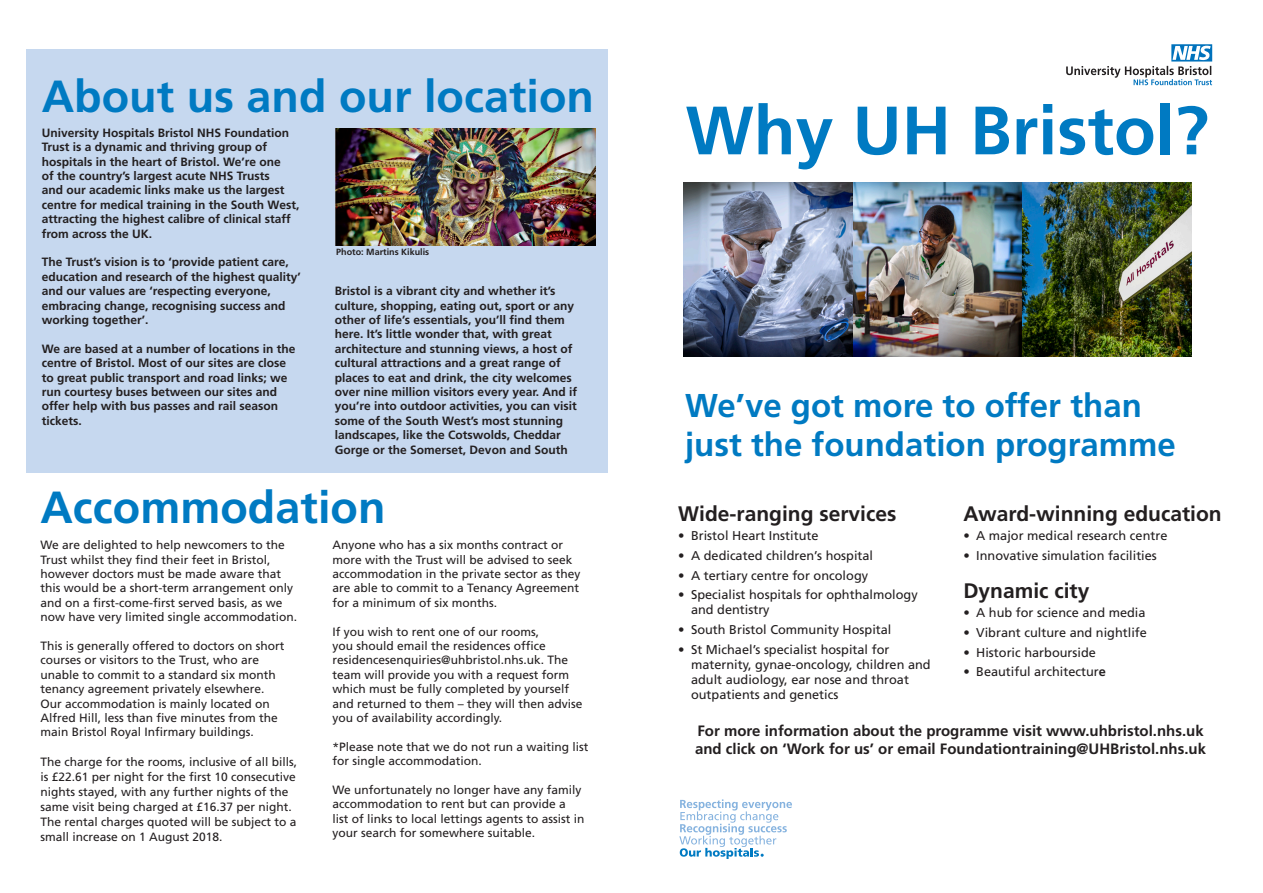
<style>
.page{position:relative;width:1263px;height:893px;background:#fff}
.page>*{position:absolute;margin:0;border:0;box-sizing:border-box;transform-origin:0 0}
.t1{font:700 68.25px "Frutiger LT Std";color:#007ac2}
.t2{font:700 45px "Frutiger LT Std";color:#007ac2}
.t3{font:700 33px/39.6px "Frutiger LT Std";color:#007ac2}
.intro_header{font:700 21px "Frutiger LT Std";color:#231f20}
.intro_header-2{font:700 15px/18px "Frutiger LT Std";color:#231f20}
.t4{font:12.75px/15.3px "Frutiger LT Std";color:#231f20}
.t5{font:12px/14.4px "Frutiger LT Std";color:#231f20}
.t6{font:700 12px/14.4px "Frutiger LT Std";color:#231f20}
.t7{font:700 9px "Frutiger LT Std";color:#231f20}
.s1{font-weight:700}
</style>
<div class="page">
<div style="left:26px;top:49px;width:582px;height:423px;background:#c6d8ef"></div>
<svg style="left:1066px;top:44px;width:146px;height:41px"></svg>
<svg style="left:679px;top:799px;width:113px;height:60px"></svg>
<img style="left:684px;top:182px;width:507px;height:175px">
<img style="left:335px;top:129px;width:260px;height:117px">
<p class="t2" style="left:42px;top:70px;width:554px">About us and our location</p>
<p class="t6" style="left:42px;top:125px;width:259px">University Hospitals Bristol NHS Foundation Trust is a dynamic and thriving group of hospitals in the heart of Bristol. We’re one<br>of the country’s largest acute NHS Trusts<br>and our academic links make us the largest centre for medical training in the South West, attracting the highest calibre of clinical staff from across the UK.</p>
<p class="t6" style="left:42px;top:255px;width:261px">The Trust’s vision is to ‘provide patient care, education and research of the highest quality’ and our values are ‘respecting everyone, embracing change, recognising success and working together’.</p>
<p class="t6" style="left:42px;top:341px;width:255px">We are based at a number of locations in the centre of Bristol. Most of our sites are close to great public transport and road links; we run courtesy buses between our sites and offer help with bus passes and rail season tickets.</p>
<p class="t7" style="left:336px;top:246px;width:95px">Photo: Martins Kikulis</p>
<p class="t6" style="left:335px;top:284px;width:244px">Bristol is a vibrant city and whether it’s culture, shopping, eating out, sport or any other of life’s essentials, you’ll find them here. It’s little wonder that, with great architecture and stunning views, a host of cultural attractions and a great range of places to eat and drink, the city welcomes over nine million visitors every year. And if you’re into outdoor activities, you can visit some of the South West’s most stunning landscapes, like the Cotswolds, Cheddar Gorge or the Somerset, Devon and South</p>
<p class="t2" style="left:40px;top:481px;width:346px">Accommodation</p>
<p class="t5" style="left:40px;top:538px;width:258px">We are delighted to help newcomers to the Trust whilst they find their feet in Bristol, however doctors must be made aware that this would be a short-term arrangement only and on a first-come-first served basis, as we now have very limited single accommodation.</p>
<p class="t5" style="left:40px;top:639px;width:245px">This is generally offered to doctors on short courses or visitors to the Trust, who are unable to commit to a standard six month tenancy agreement privately elsewhere.</p>
<p class="t5" style="left:40px;top:696px;width:239px">Our accommodation is mainly located on<br>Alfred Hill, less than five minutes from the main Bristol Royal Infirmary buildings.</p>
<p class="t5" style="left:40px;top:754px;width:258px;line-height:15px">The charge for the rooms, inclusive of all bills, is £22.61 per night for the first 10 consecutive nights stayed, with any further nights of the same visit being charged at £16.37 per night.<br>The rental charges quoted will be subject to a small increase on 1 August 2018.</p>
<p class="t5" style="left:332px;top:538px;width:250px">Anyone who has a six months contract or more with the Trust will be advised to seek accommodation in the private sector as they are able to commit to a Tenancy Agreement for a minimum of six months.</p>
<p class="t5" style="left:332px;top:624px;width:252px">If you wish to rent one of our rooms,<br>you should email the residences office residencesenquiries@uhbristol.nhs.uk. The team will provide you with a request form which must be fully completed by yourself and returned to them – they will then advise you of availability accordingly.</p>
<p class="t5" style="left:332px;top:739px;width:258px">*Please note that we do not run a waiting list for single accommodation.</p>
<p class="t5" style="left:332px;top:783px;width:254px">We unfortunately no longer have any family accommodation to rent but can provide a list of links to local lettings agents to assist in your search for somewhere suitable.</p>
<p class="t1" style="left:685px;top:90px;width:525px">Why UH Bristol?</p>
<p class="t3" style="left:685px;top:386px;width:492px">We’ve got more to offer than just the foundation programme</p>
<p class="intro_header" style="left:678px;top:501px;width:220px">Wide-ranging services</p>
<p class="t4" style="left:678px;top:528px;width:142px">• Bristol Heart Institute</p>
<p class="t4" style="left:678px;top:548px;width:196px">• A dedicated children’s hospital</p>
<p class="t4" style="left:678px;top:567px;width:191px">• A tertiary centre for oncology</p>
<p class="t4" style="left:691px;top:587px;width:228px;text-indent:-13px">• Specialist hospitals for ophthalmology and dentistry</p>
<p class="t4" style="left:678px;top:622px;width:215px">• South Bristol Community Hospital</p>
<p class="t4" style="left:691px;top:641px;width:241px;text-indent:-13px">• St Michael’s specialist hospital for maternity, gynae-oncology, children and adult audiology, ear nose and throat outpatients and genetics</p>
<p class="intro_header" style="left:963px;top:501px;width:260px">Award-winning education</p>
<p class="t4" style="left:963px;top:528px;width:206px">• A major medical research centre</p>
<p class="t4" style="left:963px;top:548px;width:195px">• Innovative simulation facilities</p>
<p class="intro_header" style="left:963px;top:578px;width:128px">Dynamic city</p>
<p class="t4" style="left:963px;top:605px;width:184px">• A hub for science and media</p>
<p class="t4" style="left:963px;top:625px;width:185px">• Vibrant culture and nightlife</p>
<p class="t4" style="left:963px;top:645px;width:134px">• Historic harbourside</p>
<p class="t4" style="left:963px;top:664px;width:144px">• Beautiful architectur<span class="s1">e</span></p>
<p class="intro_header-2" style="left:695px;top:721px;width:512px">For more information about the programme visit www.uhbristol.nhs.uk and click on ‘Work for us’ or email Foundationtraining@UHBristol.nhs.uk</p>
</div>
